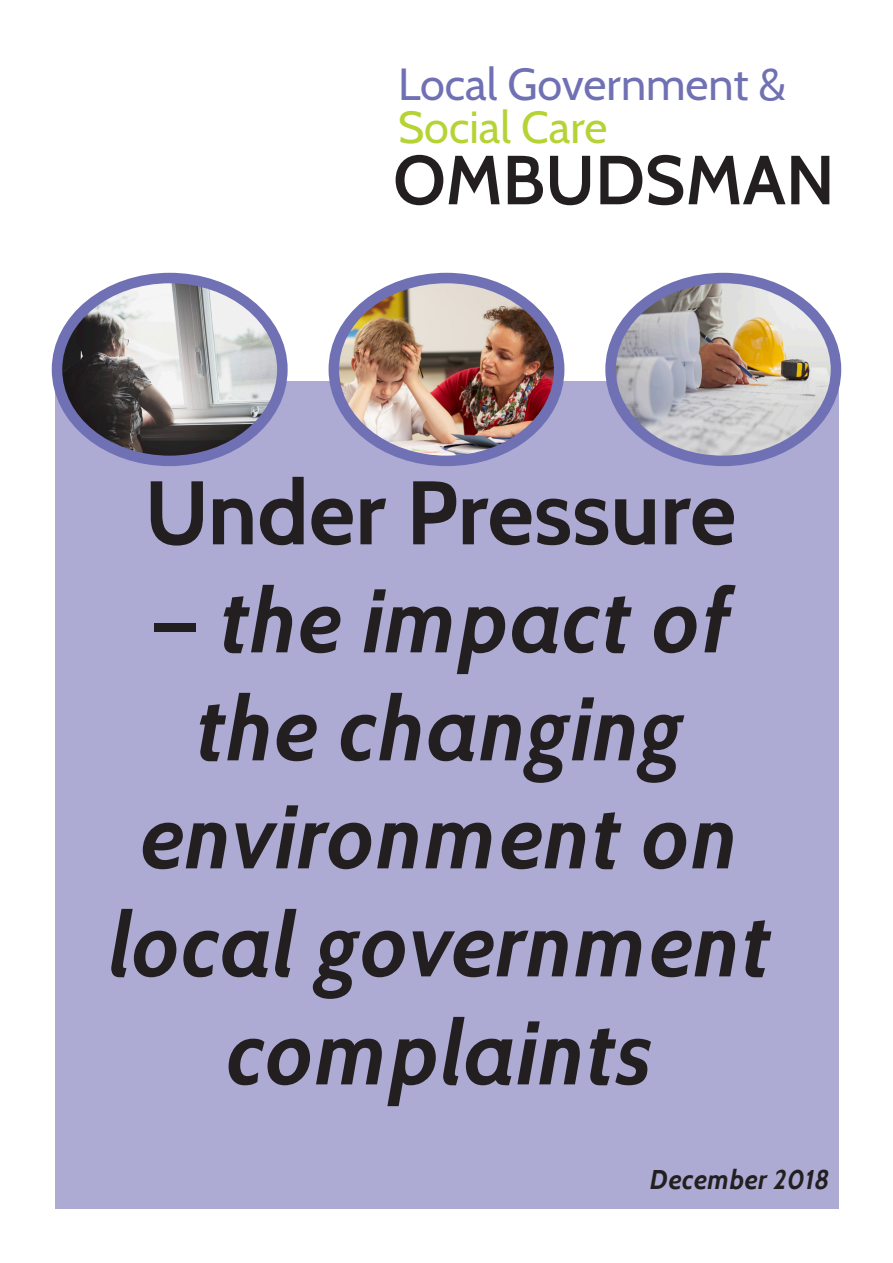
<style>
.page{position:relative;width:893px;height:1263px;background:#fff}
.page>*{position:absolute;margin:0;border:0;box-sizing:border-box;transform-origin:0 0}
.t1{font:italic 700 90px/108px "Cabin";color:#231f20;text-align:center}
.t2{font:700 90px "Cabin";color:#231f20}
.t3{font:600 69.3px "Cabin";color:#231f20}
.t4{font:45px/44px "Cabin";color:#7070b4}
.t5{font:italic 700 27px "Cabin";color:#231f20}
.s1{color:#b5d334}
.s2{font-style:normal}
</style>
<div class="page">
<div style="left:55px;top:381px;width:783px;height:827px;background:#adabd4"></div>
<img style="left:57px;top:278px;width:224px;height:183px">
<div style="left:52px;top:273px;width:236px;height:193px;border:10px solid #7070b4;border-radius:50%"></div>
<img style="left:334px;top:279px;width:225px;height:182px">
<div style="left:329px;top:273px;width:235px;height:193px;border:10px solid #7070b4;border-radius:50%"></div>
<img style="left:612px;top:278px;width:224px;height:183px">
<div style="left:605px;top:273px;width:236px;height:193px;border:10px solid #7070b4;border-radius:50%"></div>
<p class="t4" style="left:398px;top:61px;width:390px">Local Government &amp;<br><span class="s1">Social Care</span></p>
<p class="t3" style="left:393px;top:138px;width:443px">OMBUDSMAN</p>
<p class="t2" style="left:145px;top:458px;width:593px">Under Pressure</p>
<p class="t1" style="left:109px;top:567px;width:664px"><span class="s2">–</span> the impact of the changing environment on local government complaints</p>
<p class="t5" style="left:650px;top:1163px;width:182px">December 2018</p>
</div>
